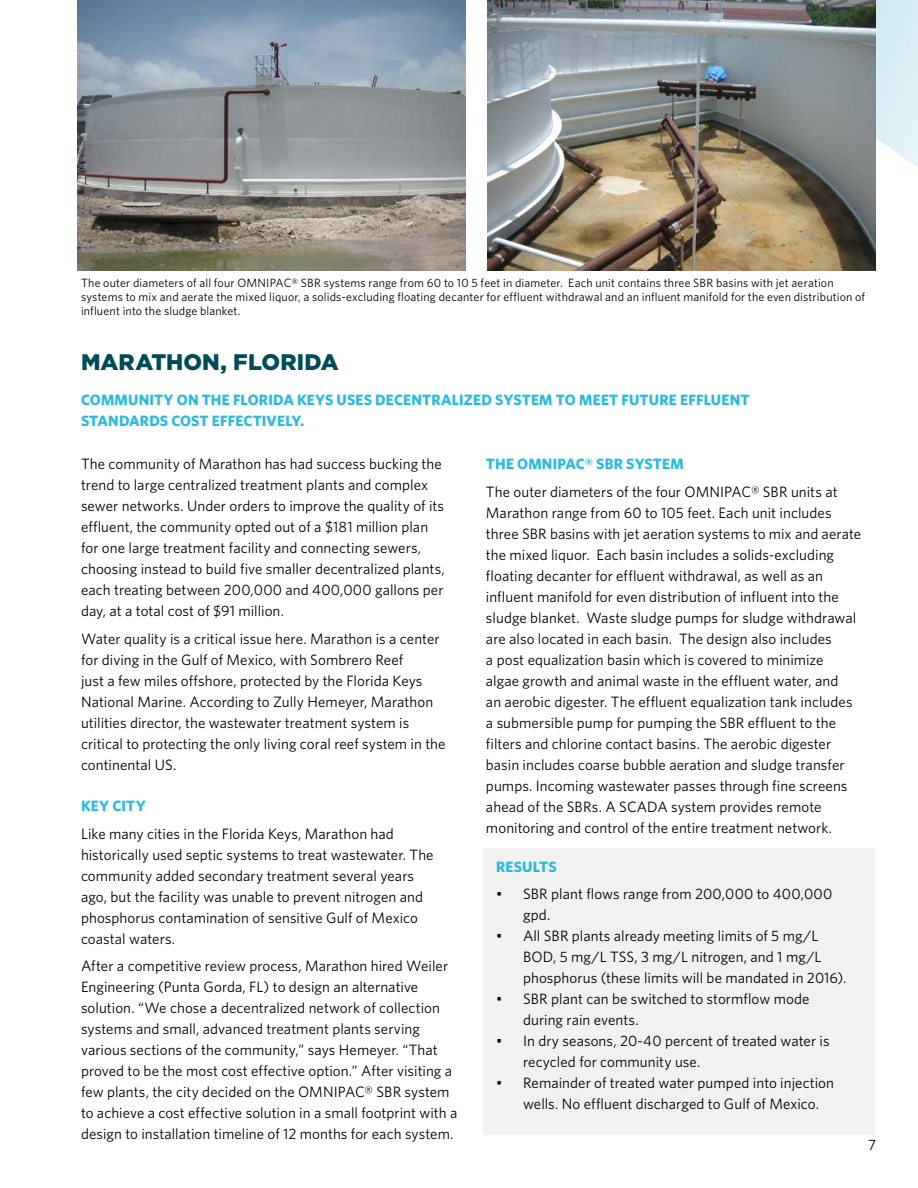
<style>
.page{position:relative;width:918px;height:1188px;background:#fff}
.page>*{position:absolute;margin:0;border:0;box-sizing:border-box;transform-origin:0 0}
.t1{font:900 22.5px "Gotham";letter-spacing:.005em;color:#004b58}
.t2{font:15px/21px "Whitney";letter-spacing:.005em;color:#000}
.t3{font:700 15px/21px "Whitney";letter-spacing:.01em;color:#2bbadd}
.t4{font:12px/14.4px "Whitney";letter-spacing:.01em;color:#000}
</style>
<div class="page">
<svg style="left:876px;top:0;width:42px;height:168px;background:#def0f6"></svg>
<img style="left:78px;top:0;width:388px;height:271px">
<img style="left:488px;top:0;width:388px;height:271px">
<div style="left:483px;top:849px;width:392px;height:286px;background:#f1f1f2"></div>
<p class="t4" style="left:81px;top:275px;width:786px">The outer diameters of all four OMNIPAC® SBR systems range from 60 to 10 5 feet in diameter. Each unit contains three SBR basins with jet aeration systems to mix and aerate the mixed liquor, a solids-excluding floating decanter for effluent withdrawal and an influent manifold for the even distribution of influent into the sludge blanket.</p>
<h1 class="t1" style="left:81px;top:347px;width:259px">MARATHON, FLORIDA</h1>
<p class="t3" style="left:81px;top:388px;width:670px">COMMUNITY ON THE FLORIDA KEYS USES DECENTRALIZED SYSTEM TO MEET FUTURE EFFLUENT<br>STANDARDS COST EFFECTIVELY.</p>
<p class="t2" style="left:81px;top:453px;width:365px">The community of Marathon has had success bucking the trend to large centralized treatment plants and complex sewer networks. Under orders to improve the quality of its effluent, the community opted out of a $181 million plan for one large treatment facility and connecting sewers, choosing instead to build five smaller decentralized plants, each treating between 200,000 and 400,000 gallons per day, at a total cost of $91 million.</p>
<p class="t2" style="left:81px;top:628px;width:366px">Water quality is a critical issue here. Marathon is a center for diving in the Gulf of Mexico, with Sombrero Reef<br>just a few miles offshore, protected by the Florida Keys National Marine. According to Zully Hemeyer, Marathon utilities director, the wastewater treatment system is critical to protecting the only living coral reef system in the continental US.</p>
<p class="t3" style="left:81px;top:795px;width:11px">KEY</p>
<p class="t3" style="left:112px;top:795px;width:10px">CITY</p>
<p class="t2" style="left:81px;top:823px;width:354px">Like many cities in the Florida Keys, Marathon had historically used septic systems to treat wastewater. The community added secondary treatment several years ago, but the facility was unable to prevent nitrogen and phosphorus contamination of sensitive Gulf of Mexico coastal waters.</p>
<p class="t2" style="left:81px;top:955px;width:378px">After a competitive review process, Marathon hired Weiler Engineering (Punta Gorda, FL) to design an alternative solution. “We chose a decentralized network of collection systems and small, advanced treatment plants serving various sections of the community,” says Hemeyer. “That proved to be the most cost effective option.” After visiting a few plants, the city decided on the OMNIPAC® SBR system to achieve a cost effective solution in a small footprint with a design to installation timeline of 12 months for each system.</p>
<p class="t3" style="left:486px;top:453px;width:42px">THE OMNIPAC</p>
<p class="t3" style="left:585px;top:453px;width:22px">® SBR</p>
<p class="t3" style="left:626px;top:453px;width:59px">SYSTEM</p>
<p class="t2" style="left:486px;top:481px;width:377px">The outer diameters of the four OMNIPAC® SBR units at Marathon range from 60 to 105 feet. Each unit includes three SBR basins with jet aeration systems to mix and aerate the mixed liquor. Each basin includes a solids-excluding floating decanter for effluent withdrawal, as well as an influent manifold for even distribution of influent into the sludge blanket. Waste sludge pumps for sludge withdrawal are also located in each basin. The design also includes<br>a post equalization basin which is covered to minimize<br>algae growth and animal waste in the effluent water, and<br>an aerobic digester. The effluent equalization tank includes a submersible pump for pumping the SBR effluent to the filters and chlorine contact basins. The aerobic digester basin includes coarse bubble aeration and sludge transfer pumps. Incoming wastewater passes through fine screens ahead of the SBRs. A SCADA system provides remote monitoring and control of the entire treatment network.</p>
<p class="t3" style="left:496px;top:856px;width:62px">RESULTS</p>
<p class="t2" style="left:523px;top:883px;width:311px;text-indent:-27px">• SBR plant flows range from 200,000 to 400,000 gpd.</p>
<p class="t2" style="left:523px;top:925px;width:325px;text-indent:-27px">• All SBR plants already meeting limits of 5 mg/L<br>BOD, 5 mg/L TSS, 3 mg/L nitrogen, and 1 mg/L phosphorus (these limits will be mandated in 2016).</p>
<p class="t2" style="left:523px;top:988px;width:288px;text-indent:-27px">• SBR plant can be switched to stormflow mode during rain events.</p>
<p class="t2" style="left:523px;top:1030px;width:308px;text-indent:-27px">• In dry seasons, 20-40 percent of treated water is recycled for community use.</p>
<p class="t2" style="left:523px;top:1072px;width:313px;text-indent:-27px">• Remainder of treated water pumped into injection wells. No effluent discharged to Gulf of Mexico.</p>
<p class="t2" style="left:868px;top:1134px;width:9px">7</p>
</div>
